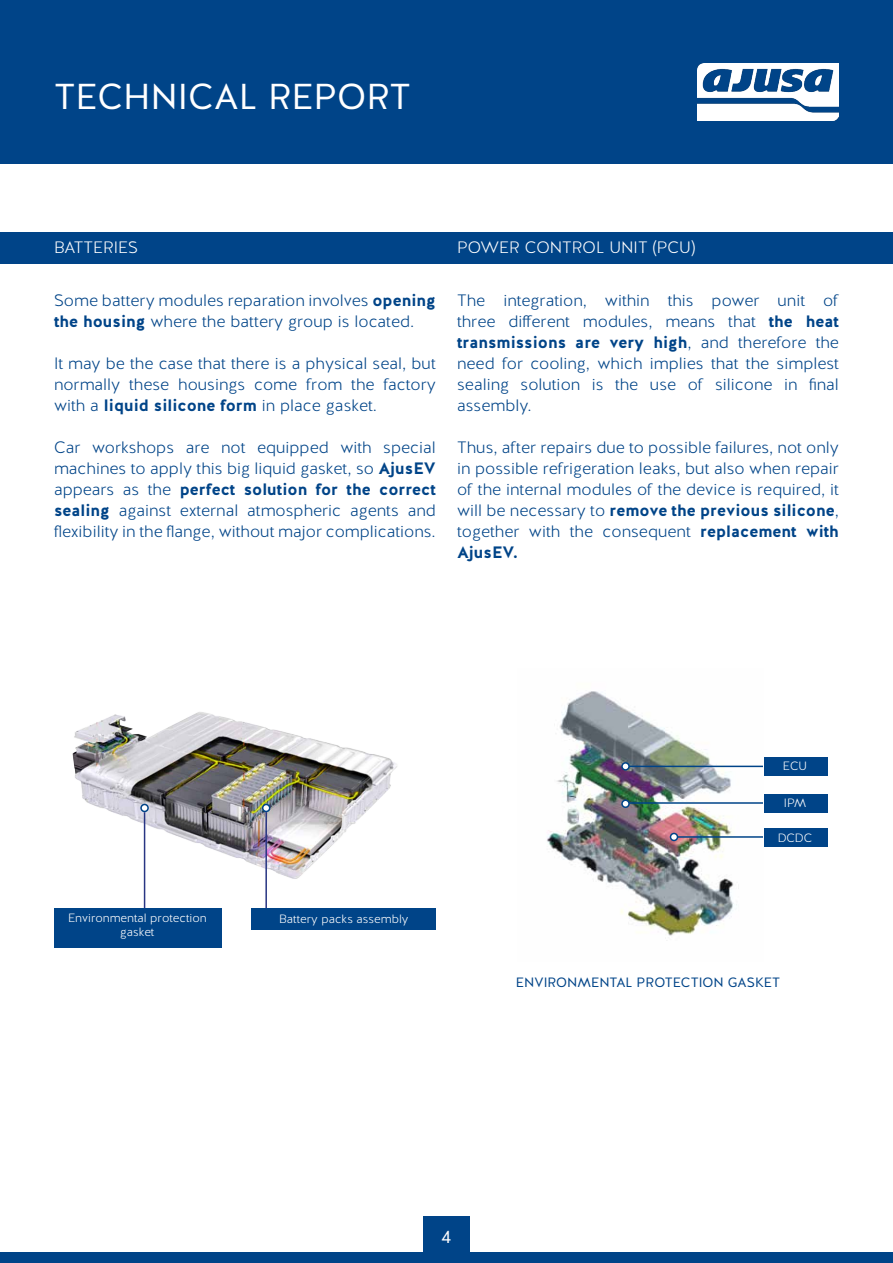
<style>
.page{position:relative;width:893px;height:1263px;background:#fff}
.page>*{position:absolute;margin:0;border:0;box-sizing:border-box;transform-origin:0 0}
.t1{font:36px "Halis GR";color:#fff}
.t2{font:18px "Halis GR";color:#fff}
.t3{font:300 16.5px/21px "Halis GR";color:#048;text-align:justify}
.t4{font:300 16.5px "Halis GR";color:#fff}
.t5{font:13.5px "Halis GR";color:#048}
.t6{font:300 12px/13.5px "Halis GR";color:#fff;text-align:center}
.s1{font-weight:700}
</style>
<div class="page">
<div style="left:0;top:0;width:893px;height:163px;background:#048"></div>
<div style="left:0;top:1252px;width:893px;height:11px;background:#048"></div>
<div style="left:423px;top:1216px;width:47px;height:46px;background:#048"></div>
<img style="left:698px;top:64px;width:141px;height:56px">
<div style="left:0;top:232px;width:893px;height:32px;background:#048"></div>
<div style="left:54px;top:908px;width:167px;height:39px;background:#048"></div>
<div style="left:252px;top:908px;width:184px;height:21px;background:#048"></div>
<div style="left:763px;top:757px;width:64px;height:18px;background:#048"></div>
<div style="left:763px;top:794px;width:64px;height:19px;background:#048"></div>
<div style="left:763px;top:829px;width:64px;height:18px;background:#048"></div>
<img style="left:547px;top:691px;width:216px;height:245px">
<img style="left:72px;top:712px;width:325px;height:179px">
<div style="left:141px;top:804px;width:7px;height:7px;background:#fff;border-radius:50%"></div>
<div style="left:140px;top:804px;width:9px;height:8px;border:2px solid #048;border-radius:50%"></div>
<div style="left:263px;top:804px;width:7px;height:7px;background:#fff;border-radius:50%"></div>
<div style="left:262px;top:804px;width:8px;height:8px;border:2px solid #048;border-radius:50%"></div>
<hr style="left:144px;top:812px;width:1px;height:96px;background:#283583">
<hr style="left:265px;top:812px;width:2px;height:96px;background:#283583">
<hr style="left:625px;top:766px;width:138px;height:1px;background:#048">
<hr style="left:625px;top:802px;width:138px;height:2px;background:#048">
<hr style="left:674px;top:836px;width:89px;height:2px;background:#048">
<div style="left:622px;top:763px;width:7px;height:7px;background:#fff;border-radius:50%"></div>
<div style="left:621px;top:762px;width:9px;height:9px;border:2px solid #048;border-radius:50%"></div>
<div style="left:622px;top:800px;width:7px;height:7px;background:#fff;border-radius:50%"></div>
<div style="left:621px;top:799px;width:9px;height:9px;border:2px solid #048;border-radius:50%"></div>
<div style="left:670px;top:833px;width:7px;height:7px;background:#fff;border-radius:50%"></div>
<div style="left:670px;top:833px;width:8px;height:8px;border:2px solid #048;border-radius:50%"></div>
<h1 class="t1" style="left:54px;top:73px;width:358px">TECHNICAL REPORT</h1>
<p class="t4" style="left:54px;top:237px;width:86px">BATTERIES</p>
<p class="t3" style="left:54px;top:290px;width:383px">Some battery modules reparation involves <span class="s1">opening the housing</span> where the battery group is located.</p>
<p class="t3" style="left:54px;top:353px;width:383px">It may be the case that there is a physical seal, but normally these housings come from the factory with a <span class="s1">liquid silicone form</span> in place gasket.</p>
<p class="t3" style="left:54px;top:437px;width:383px">Car workshops are not equipped with special machines to apply this big liquid gasket, so <span class="s1">AjusEV </span>appears as the <span class="s1">perfect solution for the correct sealing</span> against external atmospheric agents and flexibility in the flange, without major complications.</p>
<p class="t4" style="left:457px;top:237px;width:240px">POWER CONTROL UNIT (PCU)</p>
<p class="t3" style="left:457px;top:290px;width:383px">The integration, within this power unit of three different modules, means that <span class="s1">the heat transmissions are very high</span>, and therefore the need for cooling, which implies that the simplest sealing solution is the use of silicone in final assembly.</p>
<p class="t3" style="left:457px;top:437px;width:383px">Thus, after repairs due to possible failures, not only in possible refrigeration leaks, but also when repair of the internal modules of the device is required, it will be necessary to <span class="s1">remove the previous silicone</span>, together with the consequent <span class="s1">replacement with AjusEV.</span></p>
<p class="t6" style="left:68px;top:912px;width:140px">Environmental protection gasket</p>
<p class="t6" style="left:279px;top:913px;width:131px">Battery packs assembly</p>
<p class="t6" style="left:783px;top:759px;width:26px">ECU</p>
<p class="t6" style="left:784px;top:797px;width:24px">IPM</p>
<p class="t6" style="left:778px;top:831px;width:36px">DCDC</p>
<p class="t5" style="left:516px;top:974px;width:266px">ENVIRONMENTAL PROTECTION GASKET</p>
<p class="t2" style="left:442px;top:1225px;width:11px">4</p>
</div>
